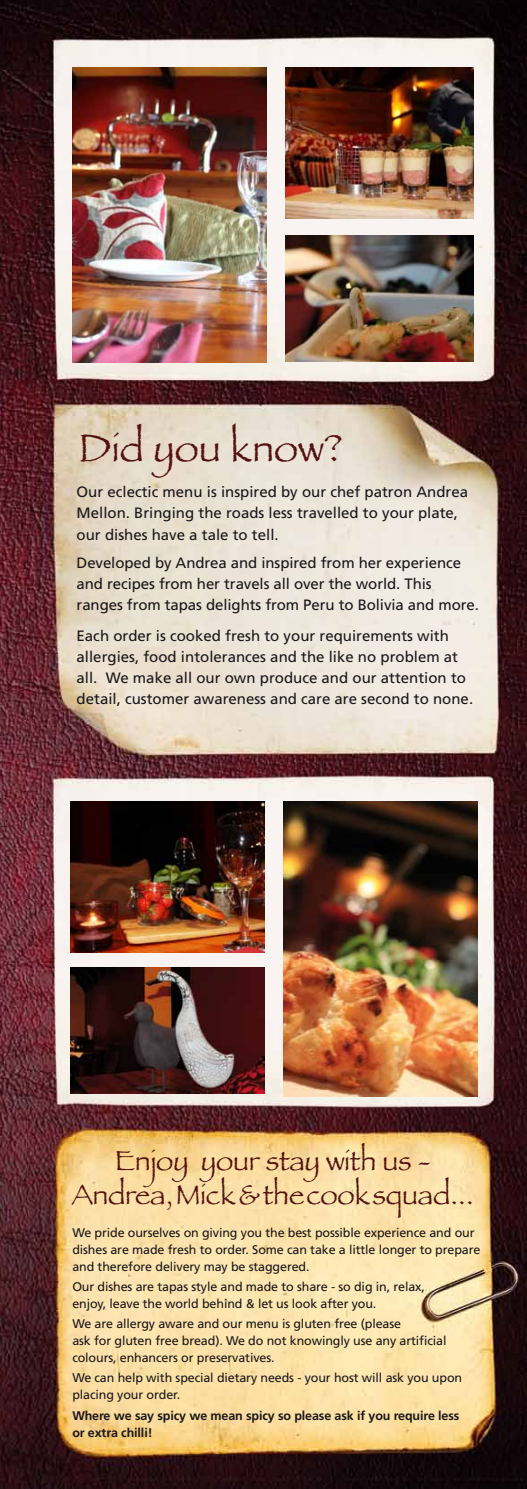
<style>
.page{position:relative;width:527px;height:1489px;background:#fff}
.page>*{position:absolute;margin:0;border:0;box-sizing:border-box;transform-origin:0 0}
.t1{font:40px "Papyrus";color:#531110}
.t2{font:28.75px/33.5px "Papyrus";letter-spacing:-.01em;color:#531110;text-align:center}
.t3{font:15px/21.2px "Frutiger";color:#1a171c}
.t4{font:12.5px/16.9px "Frutiger";letter-spacing:-.01em;color:#1a171c}
.t5{font:700 12.5px/16.9px "Frutiger";letter-spacing:-.01em;color:#1a171c}
</style>
<div class="page">
<img style="left:0;top:0;width:526px;height:1488px">
<img style="left:283px;top:801px;width:194px;height:295px">
<img style="left:72px;top:67px;width:194px;height:295px">
<img style="left:70px;top:967px;width:194px;height:126px">
<img style="left:285px;top:236px;width:188px;height:126px">
<img style="left:70px;top:801px;width:194px;height:151px">
<img style="left:285px;top:67px;width:188px;height:152px">
<h1 class="t1" style="left:78px;top:423px;width:266px">Did you know?</h1>
<p class="t3" style="left:77px;top:481px;width:392px">Our eclectic menu is inspired by our chef patron Andrea<br>Mellon. Bringing the roads less travelled to your plate, our dishes have a tale to tell.</p>
<p class="t3" style="left:77px;top:552px;width:403px">Developed by Andrea and inspired from her experience and recipes from her travels all over the world. This ranges from tapas delights from Peru to Bolivia and more.</p>
<p class="t3" style="left:77px;top:624px;width:397px">Each order is cooked fresh to your requirements with allergies, food intolerances and the like no problem at all. We make all our own produce and our attention to detail, customer awareness and care are second to none.</p>
<h2 class="t2" style="left:72px;top:1143px;width:403px">Enjoy your stay with us -<br>Andrea, Mick &amp; the cook squad...</h2>
<p class="t4" style="left:72px;top:1223px;width:409px">We pride ourselves on giving you the best possible experience and our dishes are made fresh to order. Some can take a little longer to prepare and therefore delivery may be staggered.</p>
<p class="t4" style="left:72px;top:1277px;width:353px">Our dishes are tapas style and made to share - so dig in, relax, enjoy, leave the world behind &amp; let us look after you.</p>
<p class="t4" style="left:72px;top:1315px;width:375px">We are allergy aware and our menu is gluten free (please<br>ask for gluten free bread). We do not knowingly use any artificial colours, enhancers or preservatives.</p>
<p class="t4" style="left:72px;top:1369px;width:391px">We can help with special dietary needs - your host will ask you upon placing your order.</p>
<p class="t5" style="left:72px;top:1406px;width:388px">Where we say spicy we mean spicy so please ask if you require less or extra chilli!</p>
</div>
